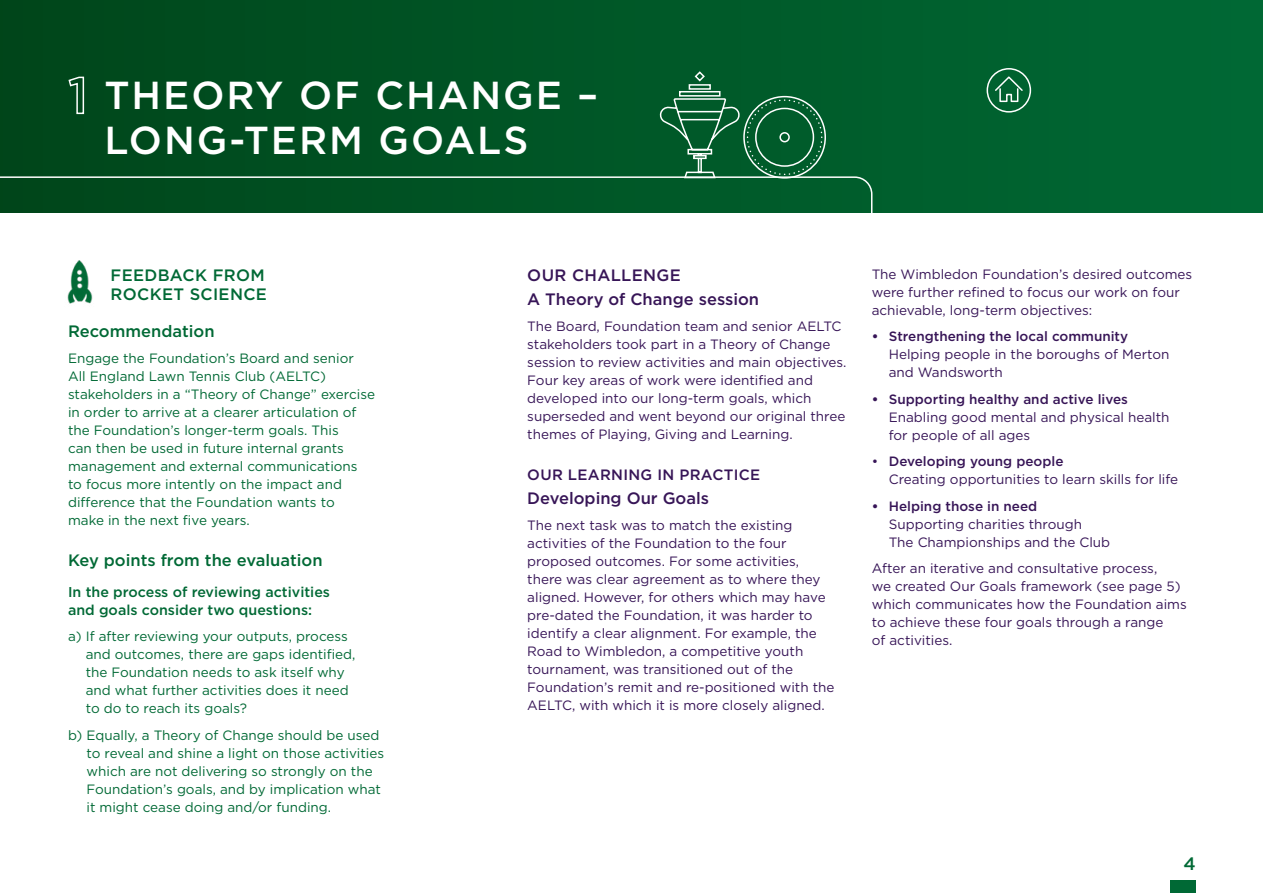
<style>
.page{position:relative;width:1263px;height:893px;background:#fff}
.page>*{position:absolute;margin:0;border:0;box-sizing:border-box;transform-origin:0 0}
.t1{font:500 39px/45px "Gotham";letter-spacing:.05em;color:#fff}
.t2{font:500 18px "Gotham";color:#006935}
.t3{font:500 16.5px/23.7px "Gotham";color:#371557}
.t4{font:500 16.5px "Gotham";color:#006935}
.t5{font:500 16.5px/19.5px "Gotham";letter-spacing:.02em;color:#006935}
.t6{font:500 15px "Gotham";letter-spacing:.02em;color:#371557}
.t7{font:500 14.25px/18px "Gotham";color:#006935}
.t8{font:13.5px/18px "Gotham";color:#371557}
.t9{font:13.5px/18px "Gotham";color:#006935}
.s1{font-size:51px}
.s2{font-weight:700}
.s3{font-weight:500}
</style>
<div class="page">
<div style="left:0;top:0;width:1263px;height:213px;background:linear-gradient(to right,#00461a,#006935)"></div>
<div style="left:1170px;top:881px;width:26px;height:12px;background:#006935"></div>
<div style="left:986px;top:68px;width:45px;height:45px;border:2px solid #fff;border-radius:50%"></div>
<svg style="left:993px;top:75px;width:31px;height:28px"></svg>
<svg style="left:0;top:176px;width:1263px;height:37px"></svg>
<img style="left:67px;top:260px;width:26px;height:44px">
<svg style="left:658px;top:70px;width:169px;height:109px"></svg>
<h1 class="t1" style="left:104px;top:72px;width:495px;text-indent:-36px"><span class="s1">1</span> THEORY OF CHANGE –<br>LONG-TERM GOALS</h1>
<p class="t5" style="left:111px;top:265px;width:158px">FEEDBACK FROM<br>ROCKET SCIENCE</p>
<p class="t4" style="left:68px;top:320px;width:148px">Recommendation</p>
<p class="t9" style="left:68px;top:349px;width:308px">Engage the Foundation’s Board and senior All England Lawn Tennis Club (AELTC) stakeholders in a “Theory of Change” exercise in order to arrive at a clearer articulation of the Foundation’s longer-term goals. This<br>can then be used in future internal grants management and external communications to focus more intently on the impact and difference that the Foundation wants to<br>make in the next five years.</p>
<p class="t4" style="left:68px;top:549px;width:256px">Key points from the evaluation</p>
<p class="t7" style="left:68px;top:583px;width:264px">In the process of reviewing activities and goals consider two questions:</p>
<p class="t9" style="left:86px;top:627px;width:271px;text-indent:-18px">a) If after reviewing your outputs, process and outcomes, there are gaps identified, the Foundation needs to ask itself why and what further activities does it need to do to reach its goals?</p>
<p class="t9" style="left:86px;top:726px;width:299px;text-indent:-18px">b) Equally, a Theory of Change should be used to reveal and shine a light on those activities which are not delivering so strongly on the Foundation’s goals, and by implication what it might cease doing and/or funding.</p>
<p class="t3" style="left:527px;top:263px;width:233px">OUR CHALLENGE<br>A Theory of Change session</p>
<p class="t8" style="left:527px;top:317px;width:321px">The Board, Foundation team and senior AELTC stakeholders took part in a Theory of Change session to review activities and main objectives.<br>Four key areas of work were identified and developed into our long-term goals, which superseded and went beyond our original three themes of Playing, Giving and Learning.</p>
<p class="t6" style="left:527px;top:465px;width:234px">OUR LEARNING IN PRACTICE</p>
<p class="t3" style="left:527px;top:486px;width:183px">Developing Our Goals</p>
<p class="t8" style="left:527px;top:516px;width:309px">The next task was to match the existing activities of the Foundation to the four proposed outcomes. For some activities, there was clear agreement as to where they aligned. However, for others which may have pre-dated the Foundation, it was harder to identify a clear alignment. For example, the Road to Wimbledon, a competitive youth tournament, was transitioned out of the Foundation’s remit and re-positioned with the AELTC, with which it is more closely aligned.</p>
<p class="t8" style="left:872px;top:265px;width:322px">The Wimbledon Foundation’s desired outcomes were further refined to focus our work on four achievable, long-term objectives:</p>
<p class="t8" style="left:889px;top:327px;width:282px;text-indent:-17px"><span class="s2">•</span> <span class="s3">Strengthening the local community<br></span>Helping people in the boroughs of Merton and Wandsworth</p>
<p class="t8" style="left:889px;top:390px;width:282px;text-indent:-17px"><span class="s2">•</span> <span class="s3">Supporting healthy and active lives<br></span>Enabling good mental and physical health for people of all ages</p>
<p class="t8" style="left:889px;top:452px;width:291px;text-indent:-17px">• <span class="s3">Developing young people<br></span>Creating opportunities to learn skills for life</p>
<p class="t8" style="left:889px;top:497px;width:223px;text-indent:-17px"><span class="s2">•</span> <span class="s3">Helping those in need<br></span>Supporting charities through<br>The Championships and the Club</p>
<p class="t8" style="left:872px;top:559px;width:317px">After an iterative and consultative process,<br>we created Our Goals framework (see page 5) which communicates how the Foundation aims to achieve these four goals through a range<br>of activities.</p>
<h2 class="t2" style="left:1183px;top:852px;width:14px">4</h2>
</div>
